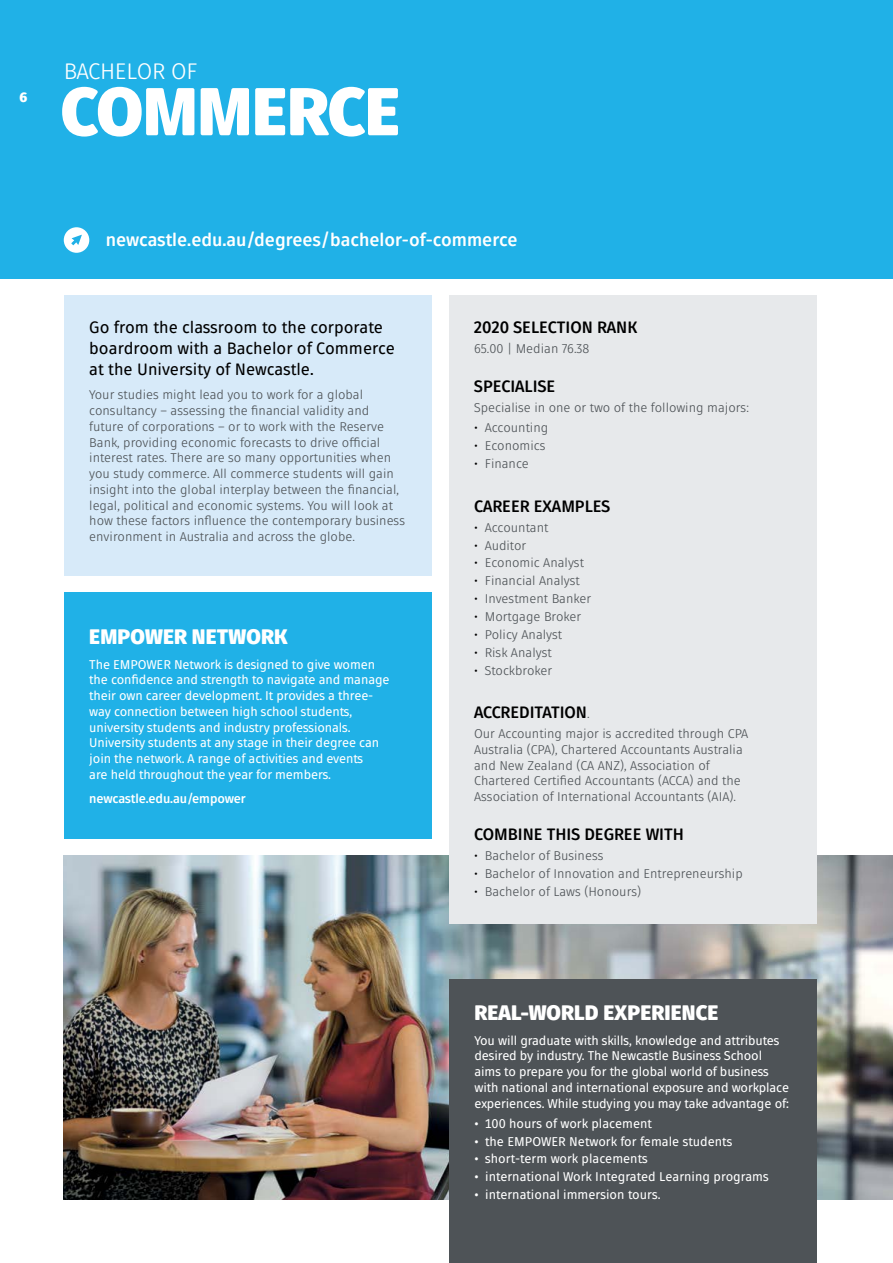
<style>
.page{position:relative;width:893px;height:1263px;background:#fff}
.page>*{position:absolute;margin:0;border:0;box-sizing:border-box;transform-origin:0 0}
.t1{font:900 67.5px "Fuse V.2 Display";color:#fff}
.t2{font:22.5px "Fuse V.2 Display";letter-spacing:-.01em;color:#fff}
.t3{font:900 21px "Fuse V.2 Display";letter-spacing:.01em;color:#fff}
.t4{font:700 18px "Fuse V.2 Display";color:#fff}
.t5{font:16.5px/21px "Fuse V.2 Display";color:#000}
.t6{font:700 16.5px "Fuse V.2 Display";color:#000}
.t7{font:900 13.5px "Fuse V.2 Display";color:#fff}
.t8{font:12.75px/15.8px "Fuse V.2 Display";color:#4e5357}
.t9{font:12.75px/15.8px "Fuse V.2 Display";letter-spacing:-.01em;color:#fff}
.t10{font:700 12.75px "Fuse V.2 Display";letter-spacing:-.01em;color:#fff}
.s1{color:#000}
.s2{font-weight:400;font-size:12.75px;color:#4e5357}
</style>
<div class="page">
<img style="left:64px;top:856px;width:829px;height:343px">
<div style="left:0;top:0;width:893px;height:278px;background:#20b1e7"></div>
<div style="left:449px;top:979px;width:367px;height:284px;background:#4e5357"></div>
<div style="left:64px;top:295px;width:368px;height:280px;background:#d7eaf9"></div>
<svg style="left:64px;top:227px;width:25px;height:26px"></svg>
<div style="left:449px;top:295px;width:367px;height:629px;background:#e7e9eb"></div>
<div style="left:64px;top:593px;width:368px;height:246px;background:#20b1e7"></div>
<p class="t7" style="left:19px;top:88px;width:9px">6</p>
<h2 class="t2" style="left:64px;top:58px;width:135px">BACHELOR OF</h2>
<h1 class="t1" style="left:61px;top:66px;width:341px">COMMERCE</h1>
<h3 class="t4" style="left:106px;top:228px;width:413px">newcastle.edu.au/degrees/bachelor-of-commerce</h3>
<p class="t5" style="left:89px;top:317px;width:307px">Go from the classroom to the corporate boardroom with a Bachelor of Commerce at the University of Newcastle.</p>
<p class="t8" style="left:89px;top:387px;width:317px">Your studies might lead you to work for a global consultancy – assessing the financial validity and future of corporations – or to work with the Reserve Bank, providing economic forecasts to drive official interest rates. There are so many opportunities when you study commerce. All commerce students will gain insight into the global interplay between the financial, legal, political and economic systems. You will look at how these factors influence the contemporary business environment in Australia and across the globe.</p>
<h3 class="t3" style="left:89px;top:623px;width:199px">EMPOWER NETWORK</h3>
<p class="t9" style="left:89px;top:656px;width:302px">The EMPOWER Network is designed to give women the confidence and strength to navigate and manage their own career development. It provides a three&shy;way connection between high school students, university students and industry professionals.<br>University students at any stage in their degree can join the network. A range of activities and events<br>are held throughout the year for members.</p>
<p class="t10" style="left:89px;top:791px;width:158px">newcastle.edu.au/empower</p>
<p class="t6" style="left:474px;top:317px;width:164px">2020 SELECTION RANK</p>
<p class="t8" style="left:474px;top:341px;width:117px">65.00 | Median 76.38</p>
<p class="t6" style="left:474px;top:376px;width:83px">SPECIALISE</p>
<p class="t8" style="left:474px;top:400px;width:276px">Specialise in one or two of the following majors:</p>
<p class="t8" style="left:474px;top:420px;width:76px"><span class="s1">•</span> Accounting</p>
<p class="t8" style="left:474px;top:438px;width:73px"><span class="s1">•</span> Economics</p>
<p class="t8" style="left:474px;top:456px;width:56px"><span class="s1">•</span> Finance</p>
<p class="t6" style="left:474px;top:495px;width:138px">CAREER EXAMPLES</p>
<p class="t8" style="left:474px;top:519px;width:76px"><span class="s1">•</span> Accountant</p>
<p class="t8" style="left:474px;top:537px;width:54px"><span class="s1">•</span> Auditor</p>
<p class="t8" style="left:474px;top:555px;width:111px"><span class="s1">•</span> Economic Analyst</p>
<p class="t8" style="left:474px;top:573px;width:107px"><span class="s1">•</span> Financial Analyst</p>
<p class="t8" style="left:474px;top:591px;width:119px"><span class="s1">•</span> Investment Banker</p>
<p class="t8" style="left:474px;top:609px;width:109px"><span class="s1">•</span> Mortgage Broker</p>
<p class="t8" style="left:474px;top:627px;width:90px"><span class="s1">•</span> Policy Analyst</p>
<p class="t8" style="left:474px;top:644px;width:79px"><span class="s1">•</span> Risk Analyst</p>
<p class="t8" style="left:474px;top:662px;width:80px"><span class="s1">•</span> Stockbroker</p>
<p class="t6" style="left:474px;top:702px;width:117px">ACCREDITATION<span class="s2">.</span></p>
<p class="t8" style="left:474px;top:726px;width:276px">Our Accounting major is accredited through CPA Australia (CPA), Chartered Accountants Australia and New Zealand (CA ANZ), Association of Chartered Certified Accountants (ACCA) and the Association of International Accountants (AIA).</p>
<p class="t6" style="left:474px;top:824px;width:211px">COMBINE THIS DEGREE WITH</p>
<p class="t8" style="left:474px;top:848px;width:131px"><span class="s1">•</span> Bachelor of Business</p>
<p class="t8" style="left:474px;top:866px;width:270px"><span class="s1">•</span> Bachelor of Innovation and Entrepreneurship</p>
<p class="t8" style="left:474px;top:884px;width:168px"><span class="s1">•</span> Bachelor of Laws (Honours)</p>
<h3 class="t3" style="left:474px;top:999px;width:245px">REAL-WORLD EXPERIENCE</h3>
<p class="t9" style="left:474px;top:1032px;width:316px">You will graduate with skills, knowledge and attributes desired by industry. The Newcastle Business School aims to prepare you for the global world of business with national and international exposure and workplace experiences. While studying you may take advantage of:</p>
<p class="t9" style="left:474px;top:1115px;width:179px">• 100 hours of work placement</p>
<p class="t9" style="left:474px;top:1133px;width:259px">• the EMPOWER Network for female students</p>
<p class="t9" style="left:474px;top:1151px;width:175px">• short-term work placements</p>
<p class="t9" style="left:474px;top:1169px;width:296px">• international Work Integrated Learning programs</p>
<p class="t9" style="left:474px;top:1187px;width:188px">• international immersion tours.</p>
</div>
